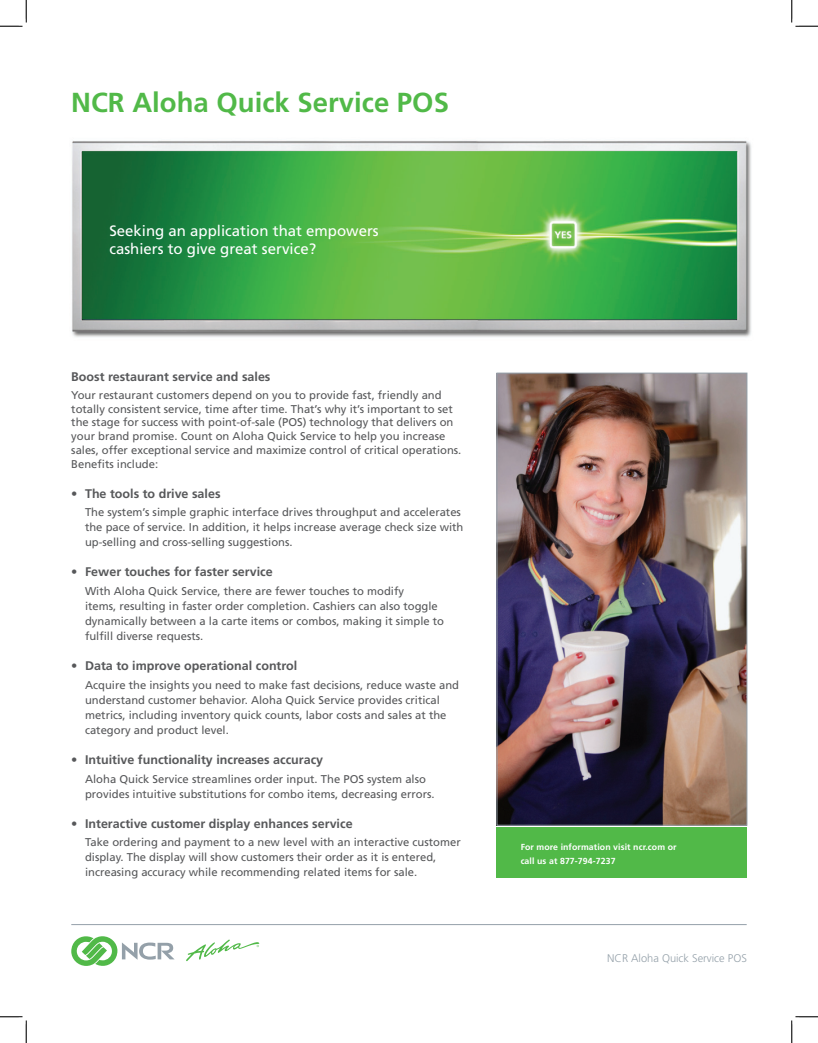
<style>
.page{position:relative;width:818px;height:1043px;background:#fff}
.page>*{position:absolute;margin:0;border:0;box-sizing:border-box;transform-origin:0 0}
.t1{font:700 27.5px "Frutiger LT Std";color:#51b948}
.t2{font:15px/18px "Frutiger LT Std";color:#fff}
.t3{font:700 12.5px "Frutiger LT Std";color:#57585a}
.t4{font:11.25px/15px "Frutiger LT Std";color:#57585a}
.t5{font:300 11.12px "Frutiger LT Std";color:#94a0a9}
.t6{font:700 8.75px/13.8px "Frutiger LT Std";letter-spacing:.01em;color:#fff}
</style>
<div class="page">
<img style="left:498px;top:375px;width:247px;height:448px">
<div style="left:496px;top:373px;width:251px;height:452px;border:1px solid #94a0a9"></div>
<hr style="left:71px;top:924px;width:675px;height:1px;background:#94a0a9">
<div style="left:497px;top:827px;width:250px;height:50px;background:#51b948"></div>
<img style="left:72px;top:140px;width:679px;height:198px">
<svg style="left:71px;top:936px;width:103px;height:29px"></svg>
<svg style="left:186px;top:939px;width:73px;height:22px"></svg>
<svg style="left:0;top:0;width:27px;height:27px"></svg>
<svg style="left:0;top:1016px;width:27px;height:26px"></svg>
<svg style="left:791px;top:0;width:27px;height:27px"></svg>
<svg style="left:791px;top:1016px;width:27px;height:26px"></svg>
<h1 class="t1" style="left:71px;top:86px;width:379px">NCR Aloha Quick Service POS</h1>
<h2 class="t2" style="left:109px;top:222px;width:271px">Seeking an application that empowers cashiers to give great service?</h2>
<p class="t3" style="left:71px;top:369px;width:201px">Boost restaurant service and sales</p>
<p class="t4" style="left:71px;top:388px;width:391px;line-height:13.8px">Your restaurant customers depend on you to provide fast, friendly and totally consistent service, time after time. That’s why it’s important to set the stage for success with point-of-sale (POS) technology that delivers on your brand promise. Count on Aloha Quick Service to help you increase sales, offer exceptional service and maximize control of critical operations.<br>Benefits include:</p>
<p class="t3" style="left:71px;top:486px;width:151px">• The tools to drive sales</p>
<p class="t4" style="left:85px;top:505px;width:380px">The system’s simple graphic interface drives throughput and accelerates the pace of service. In addition, it helps increase average check size with up-selling and cross-selling suggestions.</p>
<p class="t3" style="left:71px;top:564px;width:203px">• Fewer touches for faster service</p>
<p class="t4" style="left:85px;top:583px;width:360px">With Aloha Quick Service, there are fewer touches to modify<br>items, resulting in faster order completion. Cashiers can also toggle dynamically between a la carte items or combos, making it simple to fulfill diverse requests.</p>
<p class="t3" style="left:71px;top:658px;width:227px">• Data to improve operational control</p>
<p class="t4" style="left:85px;top:677px;width:375px">Acquire the insights you need to make fast decisions, reduce waste and understand customer behavior. Aloha Quick Service provides critical metrics, including inventory quick counts, labor costs and sales at the category and product level.</p>
<p class="t3" style="left:71px;top:752px;width:253px">• Intuitive functionality increases accuracy</p>
<p class="t4" style="left:85px;top:771px;width:351px">Aloha Quick Service streamlines order input. The POS system also provides intuitive substitutions for combo items, decreasing errors.</p>
<p class="t3" style="left:71px;top:816px;width:283px">• Interactive customer display enhances service</p>
<p class="t4" style="left:85px;top:835px;width:377px">Take ordering and payment to a new level with an interactive customer display. The display will show customers their order as it is entered, increasing accuracy while recommending related items for sale.</p>
<p class="t6" style="left:520px;top:840px;width:157px">For more information visit ncr.com or call us at 877-794-7237</p>
<p class="t5" style="left:607px;top:952px;width:141px">NCR Aloha Quick Service POS</p>
</div>
